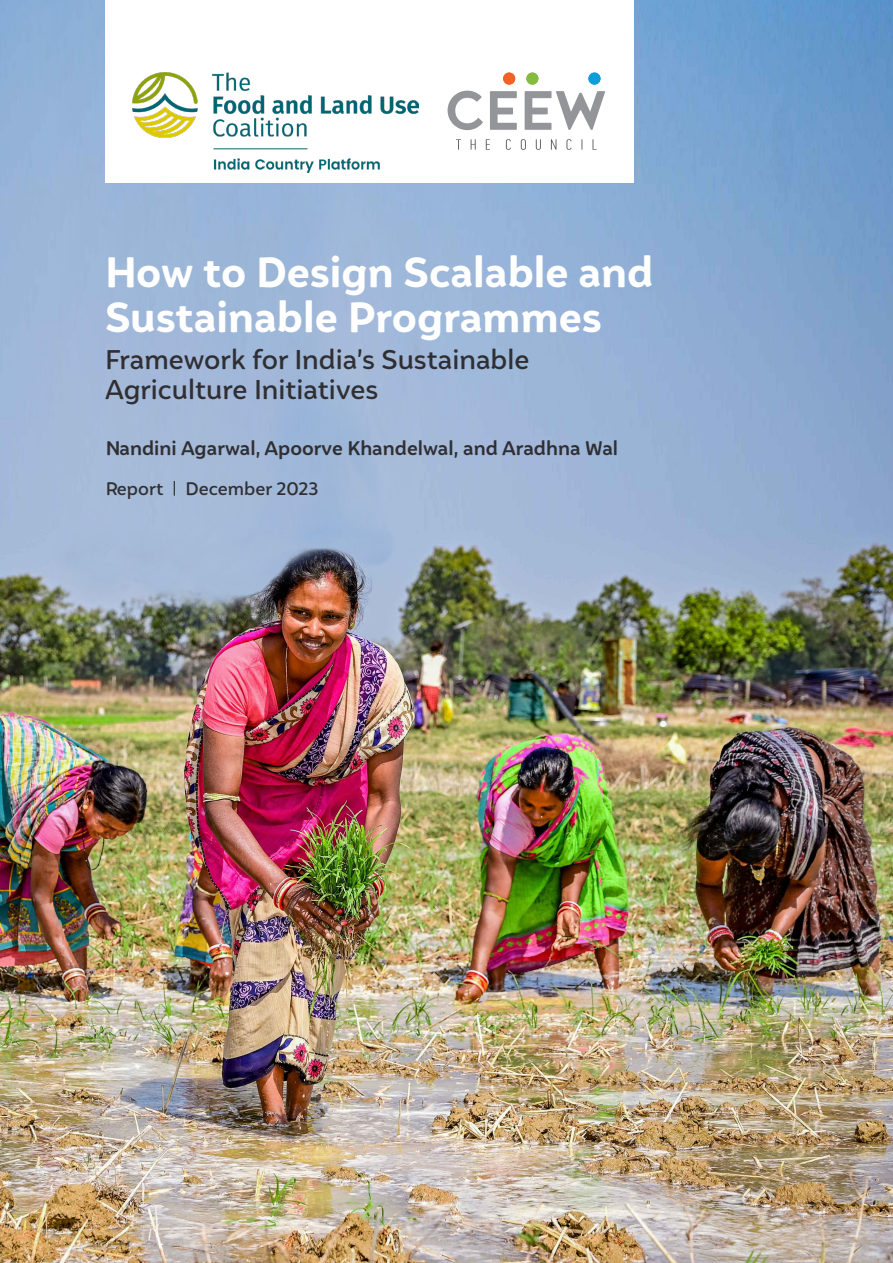
<style>
.page{position:relative;width:893px;height:1263px;background:#fff}
.page>*{position:absolute;margin:0;border:0;box-sizing:border-box;transform-origin:0 0}
.No_Spacing{font:900 42px/45px "Igna Sans";color:#fff}
.t1{font:500 27px/30px "Igna Sans";color:#231f20}
.t2{font:700 19.5px "Igna Sans";color:#231f20}
.t3{font:500 18px "Igna Sans";color:#231f20}
</style>
<div class="page">
<img style="left:0;top:0;width:893px;height:1263px">
<svg style="left:174px;top:481px;width:1px;height:15px"></svg>
<div style="left:105px;top:0;width:529px;height:183px;background:#fff"></div>
<svg style="left:448px;top:91px;width:157px;height:39px"></svg>
<svg style="left:456px;top:139px;width:141px;height:11px"></svg>
<div style="left:503px;top:73px;width:12px;height:12px;background:#f26224;border-radius:50%"></div>
<div style="left:526px;top:73px;width:12px;height:12px;background:#85bc40;border-radius:50%"></div>
<div style="left:588px;top:73px;width:12px;height:12px;background:#0c9ed9;border-radius:50%"></div>
<img style="left:133px;top:72px;width:286px;height:101px">
<p class="No_Spacing" style="left:105px;top:249px;width:550px">How to Design Scalable and<br>Sustainable Programmes</p>
<p class="t1" style="left:105px;top:344px;width:426px">Framework for India’s Sustainable<br>Agriculture Initiatives</p>
<p class="t2" style="left:105px;top:435px;width:515px">Nandini Agarwal, Apoorve Khandelwal, and Aradhna Wal</p>
<p class="t3" style="left:105px;top:477px;width:215px">Report December 2023</p>
</div>
